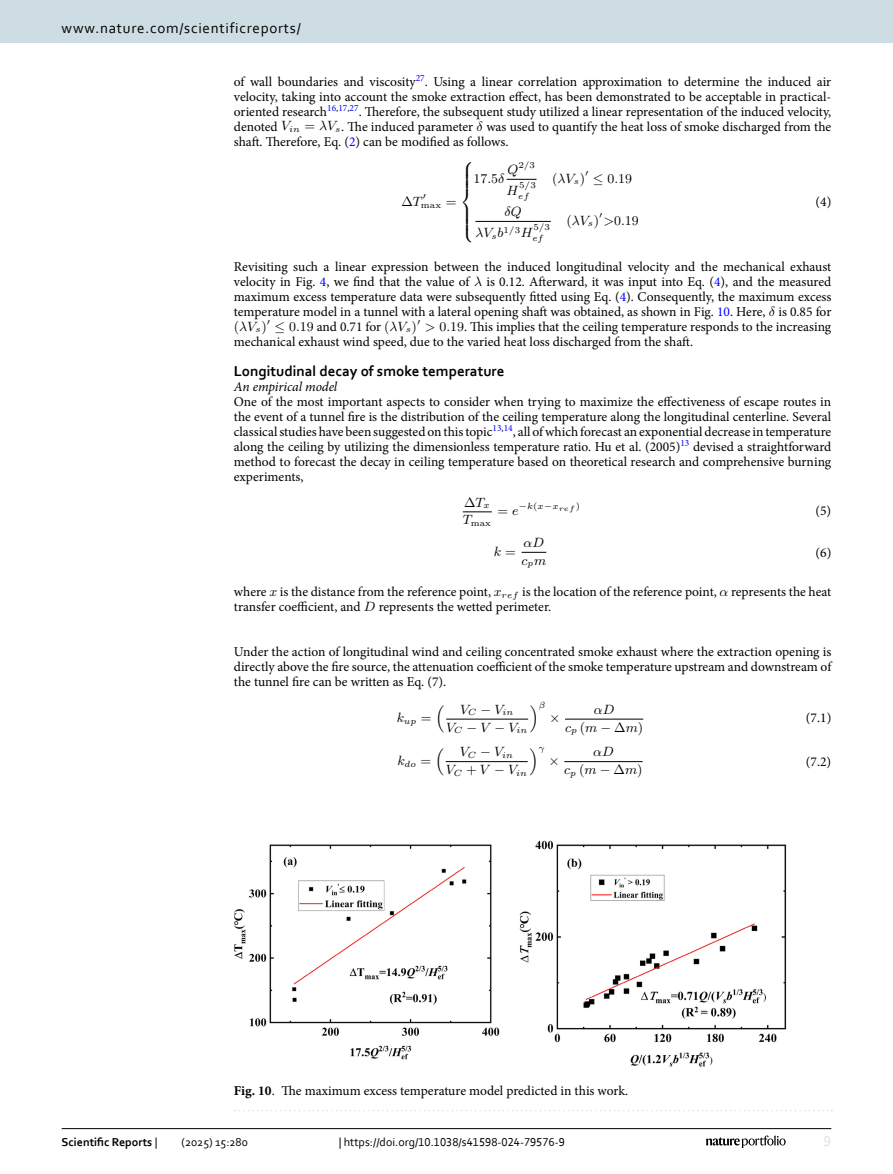
<style>
.page{position:relative;width:893px;height:1174px;background:#fff}
.page>*{position:absolute;margin:0;border:0;box-sizing:border-box;transform-origin:0 0}
.Head_2{font:700 15px "Corbel";color:#000}
.t1{font:15px "Corbel";letter-spacing:.05em;color:#000}
.t2{font:15px "LM Math Extension 10";color:#000}
.t3{font:15px "Corbel";color:#d9e4eb}
.Body_Text{font:13.5px/15px "Minion Pro";letter-spacing:-.005em;color:#000;text-align:justify}
.Body_Text_Indent{font:13.5px/15px "Minion Pro";letter-spacing:-.005em;color:#000;text-align:justify}
.Figure_Caption{font:13.5px "Minion Pro";color:#000}
.t4{font:13.5px/17.9px "LM Math Italic 9";color:#000}
.t5{font:13.5px "LM Roman 9";color:#000}
.EQ{font:13.5px "Minion Pro";color:#000}
.Head_3_after_2{font:italic 13.5px "Minion Pro";letter-spacing:-.005em;color:#000}
.t6{font:12px "Corbel";color:#000}
.t7{font:700 12px "Corbel";color:#000}
.t8{font:9px/10.8px "LM Math Italic 6";color:#000}
.t9{font:9px "LM Roman 6";color:#000}
.s1{font-family:"LM Math Italic 9"}
.s2{font-family:"LM Roman 9"}
.s3{color:#00f}
.s4{font-family:"LM Math Italic 9";font-size:13.5px}
.s5{font-family:"LM Math Italic 6"}
.s6{font-family:"LM Roman 6"}
.s7{font-weight:700}
.s8{font-weight:400}
</style>
<div class="page">
<hr style="left:507px;top:179px;width:30px;height:1px;background:#000">
<hr style="left:475px;top:221px;width:76px;height:1px;background:#000">
<svg style="left:463px;top:511px;width:29px;height:1px"></svg>
<svg style="left:522px;top:552px;width:24px;height:1px"></svg>
<hr style="left:446px;top:719px;width:82px;height:1px;background:#000">
<hr style="left:565px;top:719px;width:78px;height:1px;background:#000">
<hr style="left:446px;top:761px;width:82px;height:1px;background:#000">
<hr style="left:564px;top:761px;width:79px;height:1px;background:#000">
<img style="left:234px;top:840px;width:552px;height:227px">
<svg style="left:235px;top:1110px;width:597px;height:1px"></svg>
<hr style="left:62px;top:1128px;width:769px;height:1px;background:#000">
<svg style="left:706px;top:1135px;width:80px;height:12px"></svg>
<div style="left:0;top:0;width:893px;height:43px;background:#cedde4"></div>
<p class="t1" style="left:62px;top:18px;width:241px">www.nature.com/scientificreports/</p>
<p class="Body_Text_Indent" style="left:234px;top:74px;width:599px">of wall boundaries and viscosity<sup>27</sup>. Using a linear correlation approximation to determine the induced air velocity, taking into account the smoke extraction effect, has been demonstrated to be acceptable in practical&shy;oriented research<sup>16</sup><sup>,</sup><sup>17</sup><sup>,</sup><sup>27</sup>. Therefore, the subsequent study utilized a linear representation of the induced velocity, denoted <span class="s1">V</span><sub>in</sub> <span class="s2">=</span> <span class="s1">λV</span><sub>s</sub>. The induced parameter <span class="s1">δ</span> was used to quantify the heat loss of smoke discharged from the shaft. Therefore, Eq. (<span class="s3">2</span>) can be modified as follows.</p>
<p class="t9" style="left:401px;top:198px;width:57px"><sup>∆</sup><sup>T</sup>max <sup>=</sup></p>
<p class="t9" style="left:507px;top:158px;width:29px"><span class="s4">Q</span>2<span class="s5">/</span>3</p>
<p class="t4" style="left:507px;top:183px;width:13px">H</p>
<p class="t8" style="left:518px;top:180px;width:19px"><span class="s6">5</span>/<span class="s6">3 </span>ef</p>
<p class="t5" style="left:474px;top:167px;width:32px">17<span class="s1">.</span>5<span class="s1">δ</span></p>
<p class="t5" style="left:552px;top:167px;width:81px">(<span class="s1">λV</span><sub>s</sub>) ≤ 0<span class="s1">.</span>19</p>
<p class="t4" style="left:475px;top:202px;width:58px;line-height:21px;text-indent:29px">δQ λV<sub>s</sub>b<sup>1</sup><sup>/</sup><sup>3</sup>H</p>
<p class="t8" style="left:532px;top:222px;width:19px"><span class="s6">5</span>/<span class="s6">3 </span>ef</p>
<p class="t5" style="left:566px;top:209px;width:74px">(<span class="s1">λV</span><sub>s</sub>) <span class="s1">&gt;</span>0<span class="s1">.</span>19</p>
<p class="EQ" style="left:815px;top:192px;width:17px">(4)</p>
<p class="Body_Text" style="left:234px;top:259px;width:599px">Revisiting such a linear expression between the induced longitudinal velocity and the mechanical exhaust velocity in Fig. <span class="s3">4</span>, we find that the value of <span class="s1">λ</span> is 0.12. Afterward, it was input into Eq. (<span class="s3">4</span>), and the measured maximum excess temperature data were subsequently fitted using Eq. (<span class="s3">4</span>). Consequently, the maximum excess temperature model in a tunnel with a lateral opening shaft was obtained, as shown in Fig. <span class="s3">10</span>. Here, <span class="s1">δ</span> is 0.85 for</p>
<p class="Body_Text" style="left:234px;top:319px;width:599px"><span class="s2">(</span><span class="s1">λV</span><sub>s</sub><span class="s2">)</span> ≤ <span class="s2">0</span><span class="s1">.</span><span class="s2">19</span> and 0.71 for <span class="s2">(</span><span class="s1">λV</span><sub>s</sub><span class="s2">)</span> <span class="s1">&gt;</span> <span class="s2">0</span><span class="s1">.</span><span class="s2">19</span>. This implies that the ceiling temperature responds to the increasing</p>
<p class="Body_Text" style="left:234px;top:334px;width:461px">mechanical exhaust wind speed, due to the varied heat loss discharged from the shaft.</p>
<p class="Head_2" style="left:234px;top:362px;width:272px">Longitudinal decay of smoke temperature</p>
<p class="Head_3_after_2" style="left:234px;top:377px;width:105px">An empirical model</p>
<p class="Body_Text" style="left:234px;top:394px;width:599px">One of the most important aspects to consider when trying to maximize the effectiveness of escape routes in the event of a tunnel fire is the distribution of the ceiling temperature along the longitudinal centerline. Several classical studies have been suggested on this topic<sup>13</sup><sup>,</sup><sup>14</sup>, all of which forecast an exponential decrease in temperature along the ceiling by utilizing the dimensionless temperature ratio. Hu et al. (2005)<sup>13</sup> devised a straightforward method to forecast the decay in ceiling temperature based on theoretical research and comprehensive burning experiments,</p>
<p class="t5" style="left:464px;top:491px;width:27px">∆<span class="s1">T</span><sub>x</sub></p>
<p class="t9" style="left:463px;top:516px;width:30px"><sup>T</sup>max</p>
<p class="t5" style="left:497px;top:500px;width:23px">= <span class="s1">e</span></p>
<p class="t8" style="left:518px;top:501px;width:63px">−k<span class="s6">(</span>x−x<sub>ref</sub> <span class="s6">)</span></p>
<p class="EQ" style="left:815px;top:501px;width:17px">(5)</p>
<p class="t4" style="left:494px;top:543px;width:24px">k <span class="s2">=</span></p>
<p class="t4" style="left:522px;top:534px;width:26px">αD c<sub>p</sub>m</p>
<p class="EQ" style="left:815px;top:543px;width:17px">(6)</p>
<p class="Body_Text" style="left:234px;top:584px;width:259px">where <span class="s1">x</span> is the distance from the reference point,</p>
<p class="t8" style="left:494px;top:590px;width:25px"><sup>x</sup>ref</p>
<p class="Body_Text" style="left:234px;top:584px;width:599px;text-indent:288px">is the location of the reference point, <span class="s1">α</span> represents the heat transfer coefficient, and <span class="s1">D</span> represents the wetted perimeter.</p>
<p class="Body_Text" style="left:234px;top:644px;width:599px">Under the action of longitudinal wind and ceiling concentrated smoke exhaust where the extraction opening is directly above the fire source, the attenuation coefficient of the smoke temperature upstream and downstream of the tunnel fire can be written as Eq. (7).</p>
<p class="t8" style="left:397px;top:716px;width:36px"><sup>k</sup>up <sup>=</sup></p>
<p class="t2" style="left:435px;top:692px;width:10px">(</p>
<p class="t8" style="left:460px;top:707px;width:55px"><sup>V</sup>C − <sup>V</sup>in</p>
<p class="t2" style="left:530px;top:692px;width:17px">)<sub>β</sub></p>
<p class="t4" style="left:565px;top:701px;width:80px;text-align:center">αD<br>c<sub>p</sub> <span class="s2">(</span>m − <span class="s2">∆</span>m<span class="s2">)</span></p>
<p class="EQ" style="left:806px;top:709px;width:27px">(7.1)</p>
<p class="t4" style="left:446px;top:719px;width:83px">V<sub>C</sub> −V −V<sub>in</sub></p>
<p class="t2" style="left:529px;top:735px;width:16px">)<sub>γ</sub></p>
<p class="t4" style="left:564px;top:744px;width:80px;text-align:center">αD<br>c<sub>p</sub> <span class="s2">(</span>m − <span class="s2">∆</span>m<span class="s2">)</span></p>
<p class="EQ" style="left:806px;top:752px;width:27px">(7.2)</p>
<p class="t8" style="left:397px;top:759px;width:35px"><sup>k</sup>do <sup>=</sup></p>
<p class="t2" style="left:435px;top:735px;width:10px">(</p>
<p class="t8" style="left:460px;top:750px;width:55px"><sup>V</sup>C − <sup>V</sup>in</p>
<p class="t4" style="left:446px;top:762px;width:83px">V<sub>C</sub> <span class="s2">+</span>V −V<sub>in</sub></p>
<p class="Figure_Caption" style="left:234px;top:1082px;width:396px"><span class="s7">Fig. 10</span>. The maximum excess temperature model predicted in this work.</p>
<p class="t7" style="left:62px;top:1134px;width:97px">Scientific Reports <span class="s8">|</span></p>
<p class="t6" style="left:181px;top:1134px;width:68px">(2025) 15:280</p>
<p class="t6" style="left:339px;top:1134px;width:228px">| https://doi.org/10.1038/s41598-024-79576-9</p>
<p class="t3" style="left:824px;top:1132px;width:9px">9</p>
</div>
